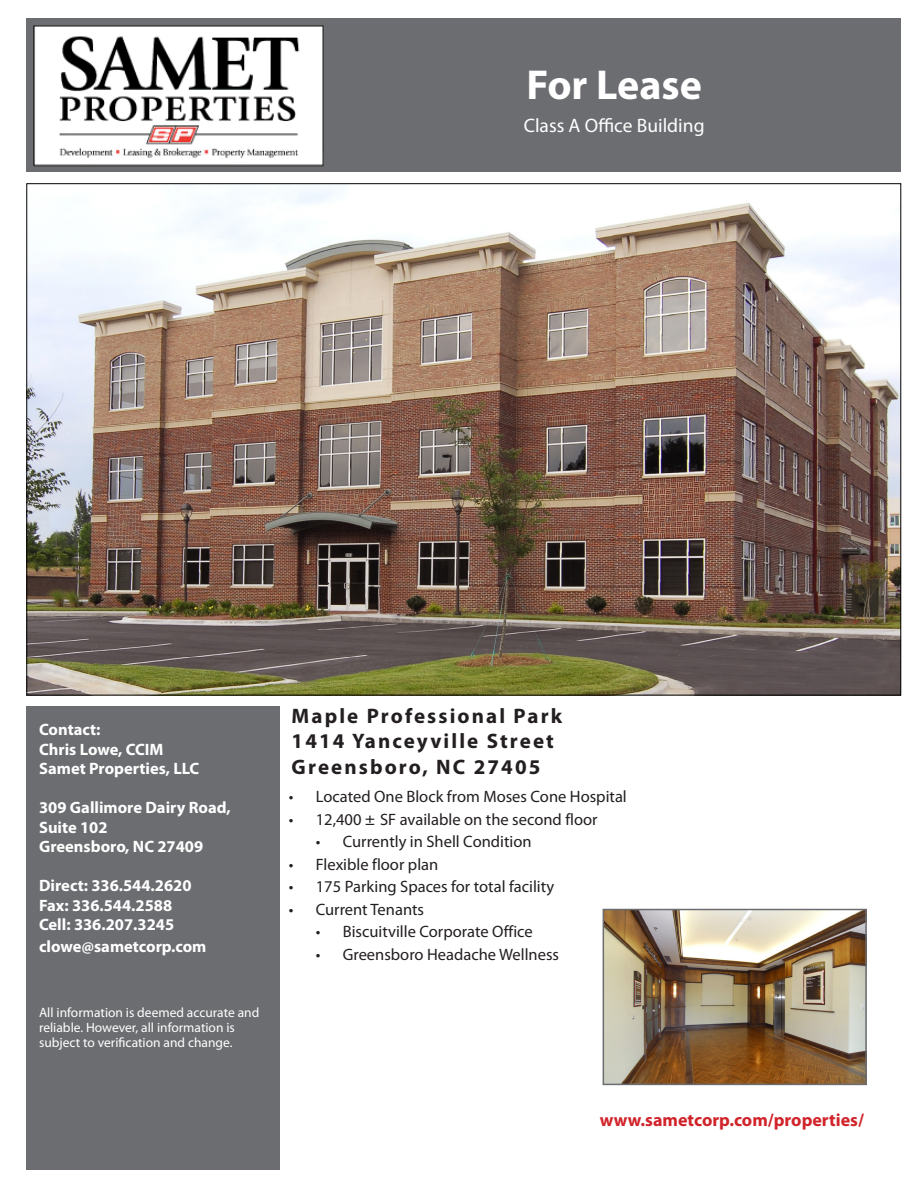
<style>
.page{position:relative;width:918px;height:1188px;background:#fff}
.page>*{position:absolute;margin:0;border:0;box-sizing:border-box;transform-origin:0 0}
.t1{font:700 42px "Myriad Pro";color:#fff}
.t2{font:700 21px/25.5px "Myriad Pro";letter-spacing:.1em;color:#231f20}
.t3{font:19.5px "Myriad Pro";color:#fff}
.t4{font:700 18px "Myriad Pro";color:#d1232a}
.t5{font:16.5px "Myriad Pro";color:#231f20}
.t6{font:700 16.5px/19.5px "Myriad Pro";color:#fff}
.t7{font:13.5px/15px "Myriad Pro";color:#fff}
.s1{font-weight:600;font-stretch:condensed}
</style>
<div class="page">
<img style="left:28px;top:185px;width:871px;height:508px">
<div style="left:26px;top:18px;width:874px;height:153px;background:#6c6d71"></div>
<img style="left:33px;top:25px;width:291px;height:142px">
<div style="left:26px;top:707px;width:254px;height:463px;background:#6c6d71"></div>
<img style="left:606px;top:912px;width:258px;height:170px">
<div style="left:603px;top:909px;width:264px;height:176px;border:2px solid #6c6d71"></div>
<p class="t1" style="left:526px;top:57px;width:177px">For Lease</p>
<p class="t3" style="left:524px;top:113px;width:182px">Class A Office Building</p>
<p class="t6" style="left:39px;top:720px;width:162px">Contact:<br>Chris Lowe, CCIM<br>Samet Properties, LLC</p>
<p class="t6" style="left:39px;top:798px;width:193px">309 Gallimore Dairy Road,<br>Suite 102<br>Greensboro, NC 27409</p>
<p class="t6" style="left:39px;top:876px;width:154px">Direct: 336.544.2620<br>Fax: 336.544.2588<br>Cell: 336.207.3245</p>
<p class="t6" style="left:39px;top:936px;width:169px">clowe@sametcorp.com</p>
<p class="t7" style="left:39px;top:1005px;width:222px">All information is deemed accurate and reliable. However, all information is subject to verification and change.</p>
<p class="t2" style="left:292px;top:702px;width:272px">Maple Professional Park<br>1414 Yanceyville Street<br>Greensboro, NC 27405</p>
<p class="t5" style="left:289px;top:787px;width:340px">• Located One Block from Moses Cone Hospital</p>
<p class="t5" style="left:289px;top:809px;width:310px">• 12,400 <span class="s1">±</span> SF available on the second floor</p>
<p class="t5" style="left:316px;top:832px;width:217px">• Currently in Shell Condition</p>
<p class="t5" style="left:289px;top:854px;width:151px">• Flexible floor plan</p>
<p class="t5" style="left:289px;top:877px;width:267px">• 175 Parking Spaces for total facility</p>
<p class="t5" style="left:289px;top:899px;width:137px">• Current Tenants</p>
<p class="t5" style="left:316px;top:922px;width:219px">• Biscuitville Corporate Office</p>
<p class="t5" style="left:316px;top:944px;width:245px">• Greensboro Headache Wellness</p>
<p class="t4" style="left:600px;top:1108px;width:266px">www.sametcorp.com/properties/</p>
</div>
